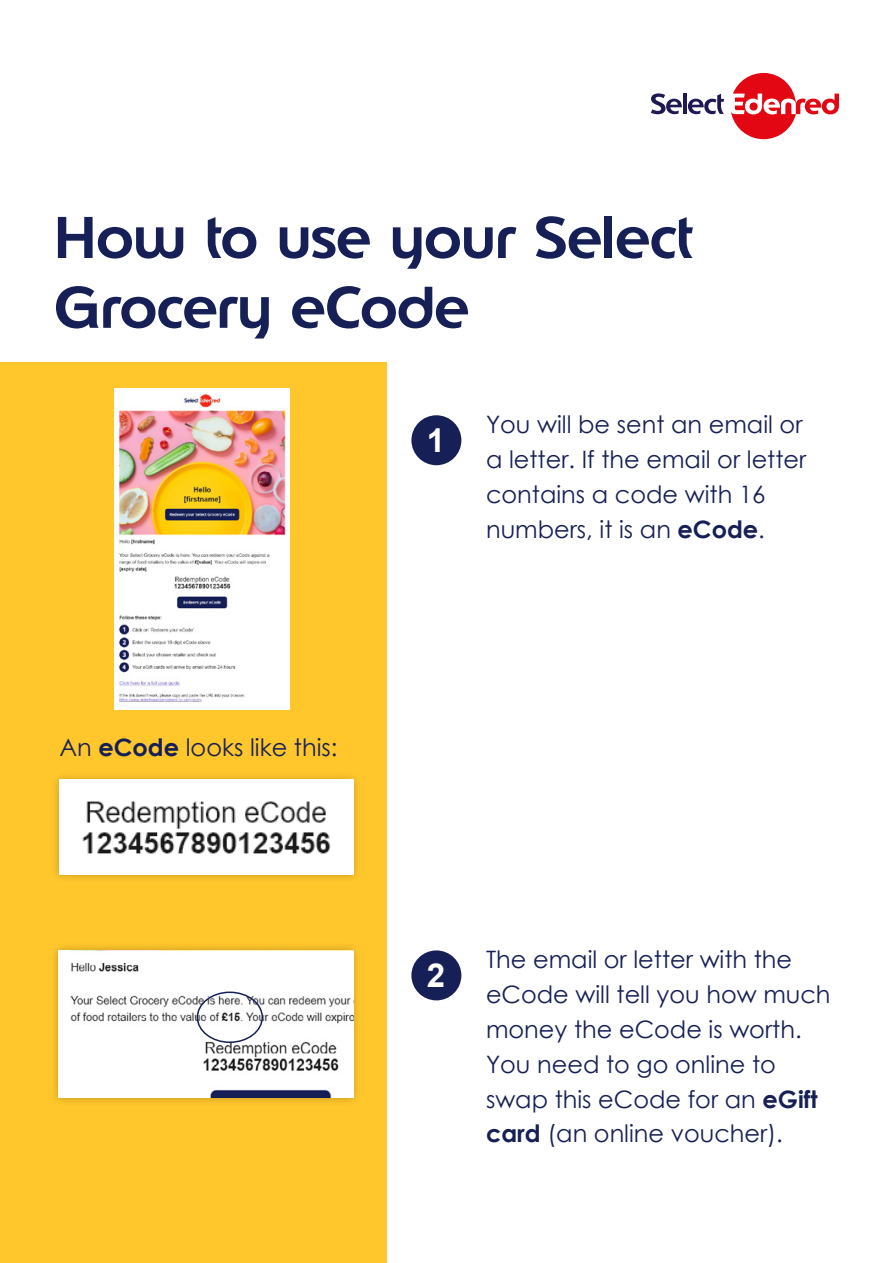
<style>
.page{position:relative;width:893px;height:1263px;background:#fff}
.page>*{position:absolute;margin:0;border:0;box-sizing:border-box;transform-origin:0 0}
.t1{font:500 58.2px/69.8px "Edenred";letter-spacing:-.005em;color:#162056}
.t2{font:700 33px "Arial";color:#fff}
.t3{font:24px/34.8px "Century Gothic";color:#162056}
.s1{font-weight:700}
</style>
<div class="page">
<div style="left:0;top:362px;width:387px;height:901px;background:#ffc72c"></div>
<svg style="left:731px;top:73px;width:108px;height:66px"></svg>
<svg style="left:651px;top:93px;width:31px;height:21px"></svg>
<hr style="left:683px;top:94px;width:4px;height:20px;background:#1e1954">
<svg style="left:688px;top:94px;width:36px;height:20px"></svg>
<div style="left:411px;top:415px;width:50px;height:50px;background:#162056;border-radius:50%"></div>
<img style="left:115px;top:388px;width:175px;height:321px">
<div style="left:51px;top:771px;width:311px;height:112px;background:#000;opacity:.23"></div>
<img style="left:60px;top:780px;width:293px;height:94px">
<div style="left:50px;top:942px;width:312px;height:164px;background:#000;opacity:.23"></div>
<img style="left:59px;top:950px;width:294px;height:148px">
<div style="left:411px;top:950px;width:50px;height:50px;background:#162056;border-radius:50%"></div>
<div style="left:197px;top:991px;width:66px;height:52px;border:2px solid #162056;border-radius:50%"></div>
<h1 class="t1" style="left:54px;top:202px;width:640px">How to use your Select<br>Grocery eCode</h1>
<p class="t3" style="left:60px;top:730px;width:279px">An <span class="s1">eCode</span> looks like this:</p>
<p class="t2" style="left:427px;top:417px;width:20px">1</p>
<p class="t3" style="left:486px;top:407px;width:322px">You will be sent an email or a letter. If the email or letter contains a code with 16 numbers, it is an <span class="s1">eCode</span>.</p>
<p class="t2" style="left:427px;top:952px;width:20px">2</p>
<p class="t3" style="left:486px;top:942px;width:346px">The email or letter with the eCode will tell you how much money the eCode is worth.<br>You need to go online to swap this eCode for an <span class="s1">eGift card</span> (an online voucher).</p>
</div>
